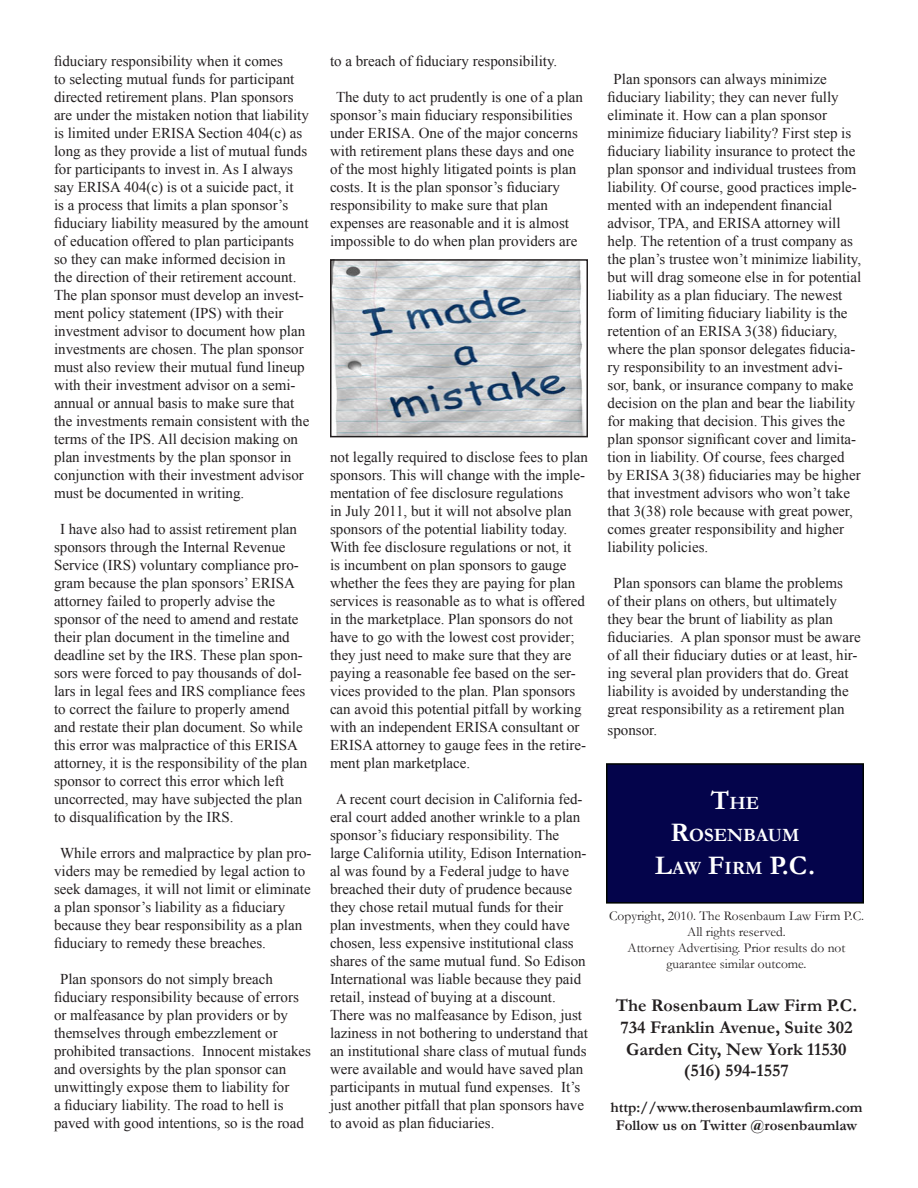
<style>
.page{position:relative;width:918px;height:1188px;background:#fff}
.page>*{position:absolute;margin:0;border:0;box-sizing:border-box;transform-origin:0 0}
.t1{font:700 27px "Garamond";color:#fff}
.t2{font:700 18.9px "Garamond";color:#fff}
.t3{font:700 18px "Garamond";color:#231f20}
.t4{font:15px/18px "Times New Roman";color:#231f20}
.t5{font:700 15px "Garamond";color:#231f20}
.t6{font:13.5px/16.2px "Garamond";color:#231f20;text-align:center}
.s1{font-size:27px}
.s2{font-size:18.9px}
</style>
<div class="page">
<div style="left:607px;top:764px;width:256px;height:139px;background:#04044b"></div>
<div style="left:606px;top:763px;width:258px;height:141px;border:2px solid #000400"></div>
<img style="left:333px;top:262px;width:252px;height:172px">
<div style="left:330px;top:259px;width:258px;height:178px;border:2px solid #231f20"></div>
<p class="t4" style="left:54px;top:52px;width:257px">fiduciary responsibility when it comes<br>to selecting mutual funds for participant directed retirement plans. Plan sponsors are under the mistaken notion that liability is limited under ERISA Section 404(c) as long as they provide a list of mutual funds for participants to invest in. As I always say ERISA 404(c) is ot a suicide pact, it<br>is a process that limits a plan sponsor’s fiduciary liability measured by the amount of education offered to plan participants so they can make informed decision in<br>the direction of their retirement account.<br>The plan sponsor must develop an invest&shy;ment policy statement (IPS) with their investment advisor to document how plan investments are chosen. The plan sponsor must also review their mutual fund lineup with their investment advisor on a semi&shy;annual or annual basis to make sure that the investments remain consistent with the terms of the IPS. All decision making on plan investments by the plan sponsor in conjunction with their investment advisor must be documented in writing.</p>
<p class="t4" style="left:54px;top:520px;width:255px;text-indent:6px">I have also had to assist retirement plan sponsors through the Internal Revenue Service (IRS) voluntary compliance pro&shy;gram because the plan sponsors’ ERISA attorney failed to properly advise the sponsor of the need to amend and restate their plan document in the timeline and deadline set by the IRS. These plan spon&shy;sors were forced to pay thousands of dol&shy;lars in legal fees and IRS compliance fees to correct the failure to properly amend and restate their plan document. So while this error was malpractice of this ERISA attorney, it is the responsibility of the plan sponsor to correct this error which left uncorrected, may have subjected the plan to disqualification by the IRS.</p>
<p class="t4" style="left:54px;top:844px;width:259px;text-indent:6px">While errors and malpractice by plan pro&shy;viders may be remedied by legal action to seek damages, it will not limit or eliminate a plan sponsor’s liability as a fiduciary because they bear responsibility as a plan fiduciary to remedy these breaches.</p>
<p class="t4" style="left:54px;top:970px;width:259px;text-indent:6px">Plan sponsors do not simply breach fiduciary responsibility because of errors or malfeasance by plan providers or by themselves through embezzlement or prohibited transactions. Innocent mistakes and oversights by the plan sponsor can unwittingly expose them to liability for<br>a fiduciary liability. The road to hell is paved with good intentions, so is the road</p>
<p class="t4" style="left:330px;top:52px;width:229px">to a breach of fiduciary responsibility.</p>
<p class="t4" style="left:330px;top:88px;width:255px;text-indent:6px">The duty to act prudently is one of a plan sponsor’s main fiduciary responsibilities under ERISA. One of the major concerns with retirement plans these days and one of the most highly litigated points is plan costs. It is the plan sponsor’s fiduciary responsibility to make sure that plan expenses are reasonable and it is almost impossible to do when plan providers are</p>
<p class="t4" style="left:330px;top:448px;width:259px">not legally required to disclose fees to plan sponsors. This will change with the imple&shy;mentation of fee disclosure regulations<br>in July 2011, but it will not absolve plan sponsors of the potential liability today.<br>With fee disclosure regulations or not, it<br>is incumbent on plan sponsors to gauge whether the fees they are paying for plan services is reasonable as to what is offered in the marketplace. Plan sponsors do not have to go with the lowest cost provider; they just need to make sure that they are paying a reasonable fee based on the ser&shy;vices provided to the plan. Plan sponsors can avoid this potential pitfall by working with an independent ERISA consultant or ERISA attorney to gauge fees in the retire&shy;ment plan marketplace.</p>
<p class="t4" style="left:330px;top:790px;width:259px;text-indent:6px">A recent court decision in California fed&shy;eral court added another wrinkle to a plan sponsor’s fiduciary responsibility. The large California utility, Edison Internation&shy;al was found by a Federal judge to have breached their duty of prudence because they chose retail mutual funds for their plan investments, when they could have chosen, less expensive institutional class shares of the same mutual fund. So Edison International was liable because they paid retail, instead of buying at a discount.<br>There was no malfeasance by Edison, just laziness in not bothering to understand that an institutional share class of mutual funds were available and would have saved plan participants in mutual fund expenses. It’s just another pitfall that plan sponsors have to avoid as plan fiduciaries.</p>
<p class="t4" style="left:608px;top:70px;width:255px;text-indent:6px">Plan sponsors can always minimize fiduciary liability; they can never fully eliminate it. How can a plan sponsor minimize fiduciary liability? First step is fiduciary liability insurance to protect the plan sponsor and individual trustees from liability. Of course, good practices imple&shy;mented with an independent financial advisor, TPA, and ERISA attorney will help. The retention of a trust company as the plan’s trustee won’t minimize liability, but will drag someone else in for potential liability as a plan fiduciary. The newest form of limiting fiduciary liability is the retention of an ERISA 3(38) fiduciary, where the plan sponsor delegates fiducia&shy;ry responsibility to an investment advi&shy;sor, bank, or insurance company to make decision on the plan and bear the liability for making that decision. This gives the plan sponsor significant cover and limita&shy;tion in liability. Of course, fees charged by ERISA 3(38) fiduciaries may be higher that investment advisors who won’t take that 3(38) role because with great power, comes greater responsibility and higher liability policies.</p>
<p class="t4" style="left:608px;top:574px;width:255px;text-indent:6px">Plan sponsors can blame the problems<br>of their plans on others, but ultimately they bear the brunt of liability as plan fiduciaries. A plan sponsor must be aware of all their fiduciary duties or at least, hir&shy;ing several plan providers that do. Great liability is avoided by understanding the great responsibility as a retirement plan</p>
<p class="t4" style="left:608px;top:721px;width:51px">sponsor.</p>
<p class="t2" style="left:711px;top:790px;width:50px"><span class="s1">T</span>HE</p>
<p class="t2" style="left:670px;top:822px;width:131px"><span class="s1">R</span>OSENBAUM</p>
<p class="t1" style="left:655px;top:847px;width:162px">L<span class="s2">AW</span> F<span class="s2">IRM</span> P.C.</p>
<p class="t6" style="left:609px;top:907px;width:256px">Copyright, 2010. The Rosenbaum Law Firm P.C.<br>All rights reserved.</p>
<p class="t6" style="left:628px;top:939px;width:219px">Attorney Advertising. Prior results do not</p>
<p class="t6" style="left:666px;top:956px;width:142px">guarantee similar outcome.</p>
<p class="t3" style="left:616px;top:993px;width:243px">The Rosenbaum Law Firm P.C.</p>
<p class="t3" style="left:620px;top:1015px;width:234px">734 Franklin Avenue, Suite 302</p>
<p class="t3" style="left:626px;top:1037px;width:222px">Garden City, New York 11530</p>
<p class="t3" style="left:684px;top:1058px;width:107px">(516) 594-1557</p>
<p class="t5" style="left:610px;top:1097px;width:254px">http://www.therosenbaumlawfirm.com</p>
<p class="t5" style="left:616px;top:1115px;width:243px">Follow us on Twitter @rosenbaumlaw</p>
</div>
